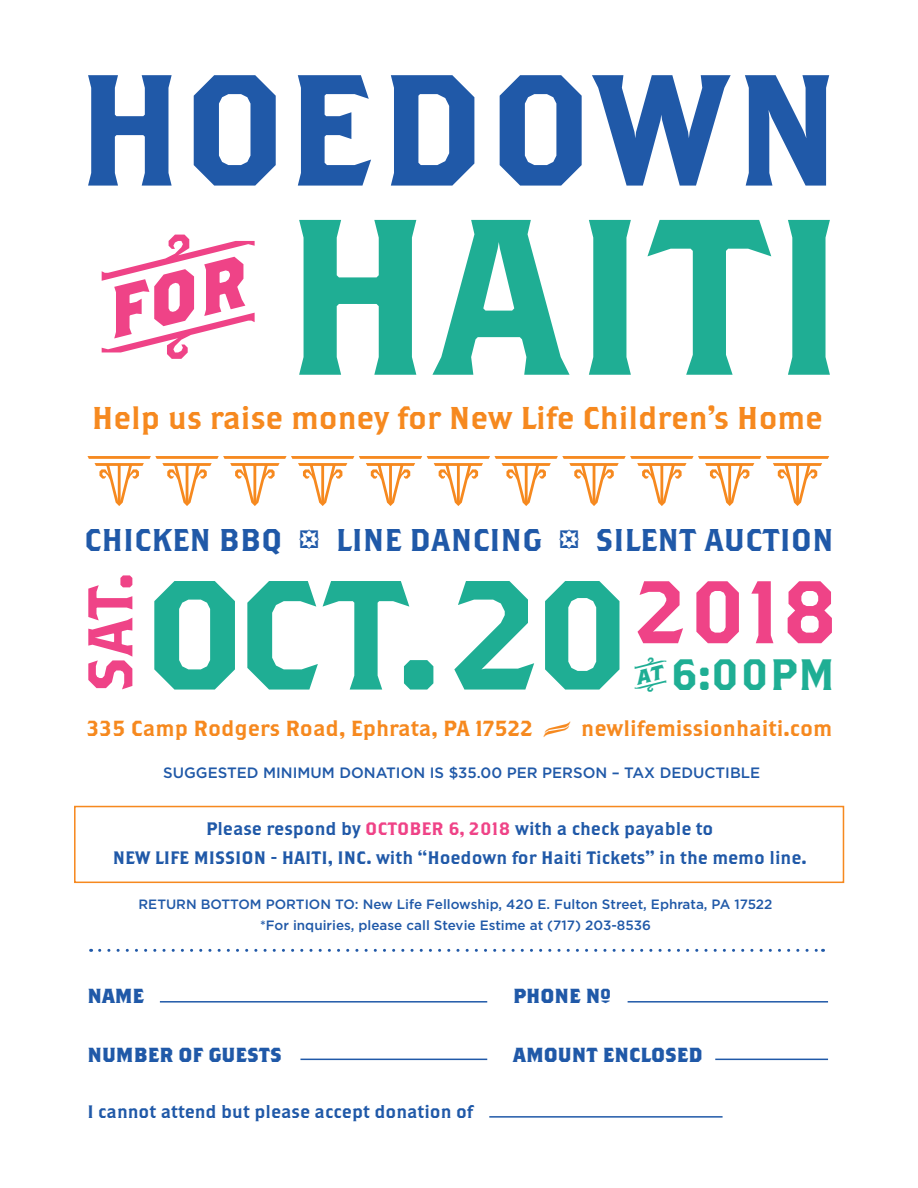
<style>
.page{position:relative;width:918px;height:1188px;background:#fff}
.page>*{position:absolute;margin:0;border:0;box-sizing:border-box;transform-origin:0 0}
.t1{font:155.1px "Brothers";color:#1fae94}
.t2{font:63px "Brothers";color:#ef4387}
.t3{font:43.8px "Brothers";color:#1fae94}
.t4{font:31.5px "Brothers";color:#f6891f}
.t5{font:31.35px "Brothers";color:#2059a8}
.t6{font:21.75px "Brothers";color:#f6891f}
.t7{font:700 20.4px "Brothers";color:#2059a8}
.t8{font:18px/29px "Brothers";color:#2059a8;text-align:center}
.t9{font:500 15px "Gotham";color:#2059a8}
.t10{font:500 13.5px/21px "Gotham";color:#2059a8;text-align:center}
.s1{font-size:25.2px}
.s2{font-family:"Brothers Word Logos"}
.s3{font-family:"Brothers Word Logos";font-size:36.3px}
.s4{color:#ef4387}
.s5{font-family:"Brothers Word Logos";font-weight:400}
</style>
<div class="page">
<svg style="left:102px;top:235px;width:153px;height:124px"></svg>
<svg style="left:87px;top:456px;width:742px;height:50px"></svg>
<svg style="left:88px;top:75px;width:741px;height:111px;fill:#2059a8"></svg>
<svg style="left:299px;top:220px;width:531px;height:155px"></svg>
<div style="left:74px;top:806px;width:770px;height:77px;border:2px solid #f6891f"></div>
<svg style="left:100px;top:949px;width:724px;height:3px"></svg>
<hr style="left:160px;top:1001px;width:327px;height:2px;background:#2059a8">
<hr style="left:300px;top:1059px;width:187px;height:1px;background:#2059a8">
<hr style="left:489px;top:1116px;width:234px;height:2px;background:#2059a8">
<hr style="left:628px;top:1001px;width:200px;height:2px;background:#2059a8">
<hr style="left:715px;top:1059px;width:113px;height:1px;background:#2059a8">
<h3 class="t4" style="left:92px;top:399px;width:733px">Help us raise money for New Life Children’s Home</h3>
<h3 class="t5" style="left:84px;top:521px;width:751px">CHICKEN BBQ <span class="s1">◊</span> LINE DANCING <span class="s1">◊</span> SILENT AUCTION</h3>
<h2 class="t2" style="left:72px;top:692px;width:121px;rotate:-90deg">SAT.</h2>
<h1 class="t1" style="left:142px;top:541px;width:699px">OCT. 20<sup>2018</sup></h1>
<h3 class="t3" style="left:635px;top:648px;width:202px"><span class="s2">b</span>6:00PM</h3>
<p class="t6" style="left:87px;top:716px;width:747px">335 Camp Rodgers Road, Ephrata, PA 17522 <span class="s3">–</span> newlifemissionhaiti.com</p>
<p class="t9" style="left:163px;top:764px;width:599px">SUGGESTED MINIMUM DONATION IS $35.00 PER PERSON – TAX DEDUCTIBLE</p>
<p class="t8" style="left:113px;top:814px;width:695px">Please respond by <span class="s4">OCTOBER 6, 2018</span> with a check payable to<br>NEW LIFE MISSION - HAITI, INC. with “Hoedown for Haiti Tickets” in the memo line.</p>
<p class="t10" style="left:139px;top:894px;width:635px">RETURN BOTTOM PORTION TO: New Life Fellowship, 420 E. Fulton Street, Ephrata, PA 17522 *For inquiries, please call Stevie Estime at (717) 203-8536</p>
<p class="t7" style="left:87px;top:983px;width:58px">NAME</p>
<p class="t7" style="left:87px;top:1042px;width:196px">NUMBER OF GUESTS</p>
<p class="t8" style="left:87px;top:1097px;width:388px">I cannot attend but please accept donation of</p>
<p class="t7" style="left:513px;top:983px;width:100px">PHONE <span class="s5">n</span></p>
<p class="t7" style="left:513px;top:1042px;width:191px">AMOUNT ENCLOSED</p>
</div>
